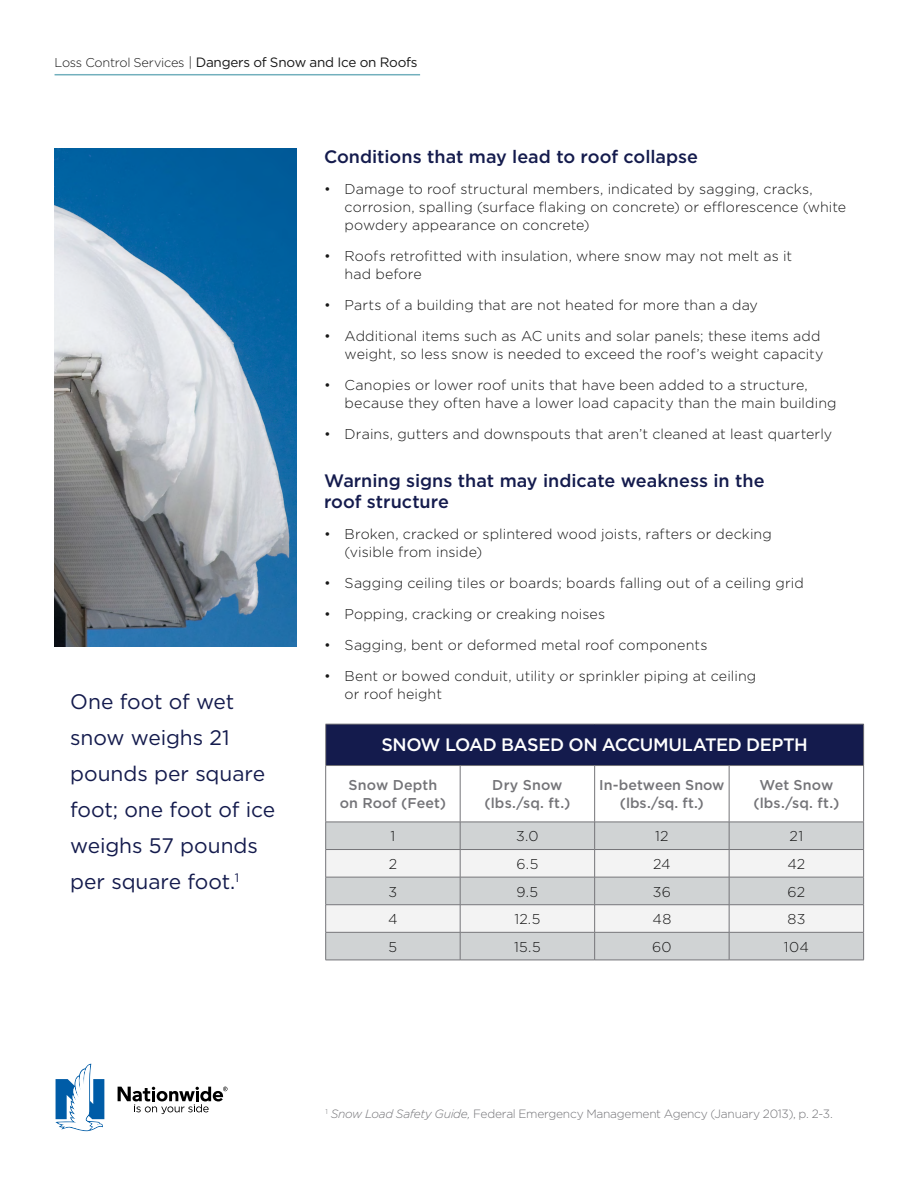
<style>
.page{position:relative;width:918px;height:1188px;background:#fff}
.page>*{position:absolute;margin:0;border:0;box-sizing:border-box;transform-origin:0 0}
.t1{font:21px/36px "Gotham";letter-spacing:-.005em;color:#141b4d}
.Subhead{font:500 18px/21px "Gotham";color:#141b4d}
.White_text_in_Orange{font:500 18px "Gotham";letter-spacing:-.025em;color:#fff}
.Bulleted_text{font:300 14.25px/18px "Gotham";letter-spacing:.005em;color:#171717}
.Body_Text{font:500 14.25px/18px "Gotham";letter-spacing:.005em;color:#747478;text-align:center}
.Body_Text-2{font:300 14.25px "Gotham";letter-spacing:.015em;color:#171717}
.t2{font:13.5px "Gotham";letter-spacing:-.015em;color:#171717}
.Footnote{font:300 12px "Gotham";letter-spacing:-.02em;color:#747478}
.s1{font-weight:300;font-size:12.75px}
.s2{font-weight:300}
.s3{font-style:italic}
</style>
<div class="page">
<hr style="left:55px;top:74px;width:365px;height:1px;background:#72b0bd">
<svg style="left:56px;top:1064px;width:48px;height:67px"></svg>
<svg style="left:118px;top:1087px;width:110px;height:27px"></svg>
<img style="left:54px;top:148px;width:243px;height:498px">
<div style="left:326px;top:724px;width:538px;height:42px;background:#141b4d"></div>
<hr style="left:326px;top:724px;width:134px;height:1px;background:#747478">
<hr style="left:325px;top:724px;width:1px;height:41px;background:#747478">
<hr style="left:460px;top:724px;width:135px;height:1px;background:#747478">
<hr style="left:595px;top:724px;width:134px;height:1px;background:#747478">
<hr style="left:729px;top:724px;width:135px;height:1px;background:#747478">
<hr style="left:863px;top:724px;width:1px;height:41px;background:#747478">
<hr style="left:326px;top:765px;width:134px;height:1px;background:#747478">
<hr style="left:460px;top:765px;width:135px;height:1px;background:#747478">
<hr style="left:595px;top:765px;width:134px;height:1px;background:#747478">
<hr style="left:729px;top:765px;width:135px;height:1px;background:#747478">
<svg style="left:325px;top:766px;width:539px;height:194px"></svg>
<hr style="left:326px;top:960px;width:134px;height:1px;background:#747478">
<hr style="left:460px;top:960px;width:135px;height:1px;background:#747478">
<hr style="left:595px;top:960px;width:134px;height:1px;background:#747478">
<hr style="left:729px;top:960px;width:135px;height:1px;background:#747478">
<p class="t2" style="left:55px;top:53px;width:364px"><span class="s1">Loss Control Services</span> <span class="s2">|</span> Dangers of Snow and Ice on Roofs</p>
<h1 class="t1" style="left:70px;top:683px;width:207px">One foot of wet snow weighs 21 pounds per square foot; one foot of ice weighs 57 pounds per square foot.<sup>1</sup></h1>
<h2 class="Subhead" style="left:324px;top:146px;width:376px">Conditions that may lead to roof collapse</h2>
<p class="Bulleted_text" style="left:345px;top:180px;width:503px;text-indent:-21px">• Damage to roof structural members, indicated by sagging, cracks, corrosion, spalling (surface flaking on concrete) or efflorescence (white powdery appearance on concrete)</p>
<p class="Bulleted_text" style="left:345px;top:247px;width:449px;text-indent:-21px">• Roofs retrofitted with insulation, where snow may not melt as it had before</p>
<p class="Bulleted_text" style="left:324px;top:296px;width:436px">• Parts of a building that are not heated for more than a day</p>
<p class="Bulleted_text" style="left:324px;top:327px;width:501px;text-align:right">• Additional items such as AC units and solar panels; these items add weight, so less snow is needed to exceed the roof’s weight capacity</p>
<p class="Bulleted_text" style="left:345px;top:376px;width:494px;text-indent:-21px">• Canopies or lower roof units that have been added to a structure, because they often have a lower load capacity than the main building</p>
<p class="Bulleted_text" style="left:324px;top:425px;width:510px">• Drains, gutters and downspouts that aren’t cleaned at least quarterly</p>
<h2 class="Subhead" style="left:324px;top:470px;width:442px">Warning signs that may indicate weakness in the roof structure</h2>
<p class="Bulleted_text" style="left:345px;top:525px;width:429px;text-indent:-21px">• Broken, cracked or splintered wood joists, rafters or decking (visible from inside)</p>
<p class="Bulleted_text" style="left:324px;top:574px;width:481px">• Sagging ceiling tiles or boards; boards falling out of a ceiling grid</p>
<p class="Bulleted_text" style="left:324px;top:605px;width:283px">• Popping, cracking or creaking noises</p>
<p class="Bulleted_text" style="left:324px;top:636px;width:385px">• Sagging, bent or deformed metal roof components</p>
<p class="Bulleted_text" style="left:345px;top:667px;width:413px;text-indent:-21px">• Bent or bowed conduit, utility or sprinkler piping at ceiling or roof height</p>
<p class="White_text_in_Orange" style="left:382px;top:733px;width:428px">SNOW LOAD BASED ON ACCUMULATED DEPTH</p>
<p class="Body_Text" style="left:340px;top:776px;width:108px">Snow Depth on Roof (Feet)</p>
<p class="Body_Text" style="left:485px;top:776px;width:87px">Dry Snow (lbs./sq. ft.)</p>
<p class="Body_Text" style="left:599px;top:776px;width:127px">In-between Snow (lbs./sq. ft.)</p>
<p class="Body_Text" style="left:754px;top:776px;width:87px">Wet Snow (lbs./sq. ft.)</p>
<p class="Body_Text-2" style="left:391px;top:827px;width:6px">1</p>
<p class="Body_Text-2" style="left:516px;top:827px;width:24px">3.0</p>
<p class="Body_Text-2" style="left:655px;top:827px;width:15px">12</p>
<p class="Body_Text-2" style="left:790px;top:827px;width:15px">21</p>
<p class="Body_Text-2" style="left:389px;top:855px;width:10px">2</p>
<p class="Body_Text-2" style="left:516px;top:855px;width:23px">6.5</p>
<p class="Body_Text-2" style="left:653px;top:855px;width:19px">24</p>
<p class="Body_Text-2" style="left:788px;top:855px;width:19px">42</p>
<p class="Body_Text-2" style="left:389px;top:883px;width:10px">3</p>
<p class="Body_Text-2" style="left:517px;top:883px;width:23px">9.5</p>
<p class="Body_Text-2" style="left:653px;top:883px;width:20px">36</p>
<p class="Body_Text-2" style="left:788px;top:883px;width:19px">62</p>
<p class="Body_Text-2" style="left:388px;top:910px;width:11px">4</p>
<p class="Body_Text-2" style="left:514px;top:910px;width:27px">12.5</p>
<p class="Body_Text-2" style="left:652px;top:910px;width:20px">48</p>
<p class="Body_Text-2" style="left:787px;top:910px;width:20px">83</p>
<p class="Body_Text-2" style="left:389px;top:938px;width:10px">5</p>
<p class="Body_Text-2" style="left:514px;top:938px;width:28px">15.5</p>
<p class="Body_Text-2" style="left:652px;top:938px;width:21px">60</p>
<p class="Body_Text-2" style="left:784px;top:938px;width:27px">104</p>
<p class="Footnote" style="left:326px;top:1106px;width:509px"><sup>1</sup> <span class="s3">Snow Load Safety Guide,</span> Federal Emergency Management Agency (January 2013), p. 2-3.</p>
</div>
